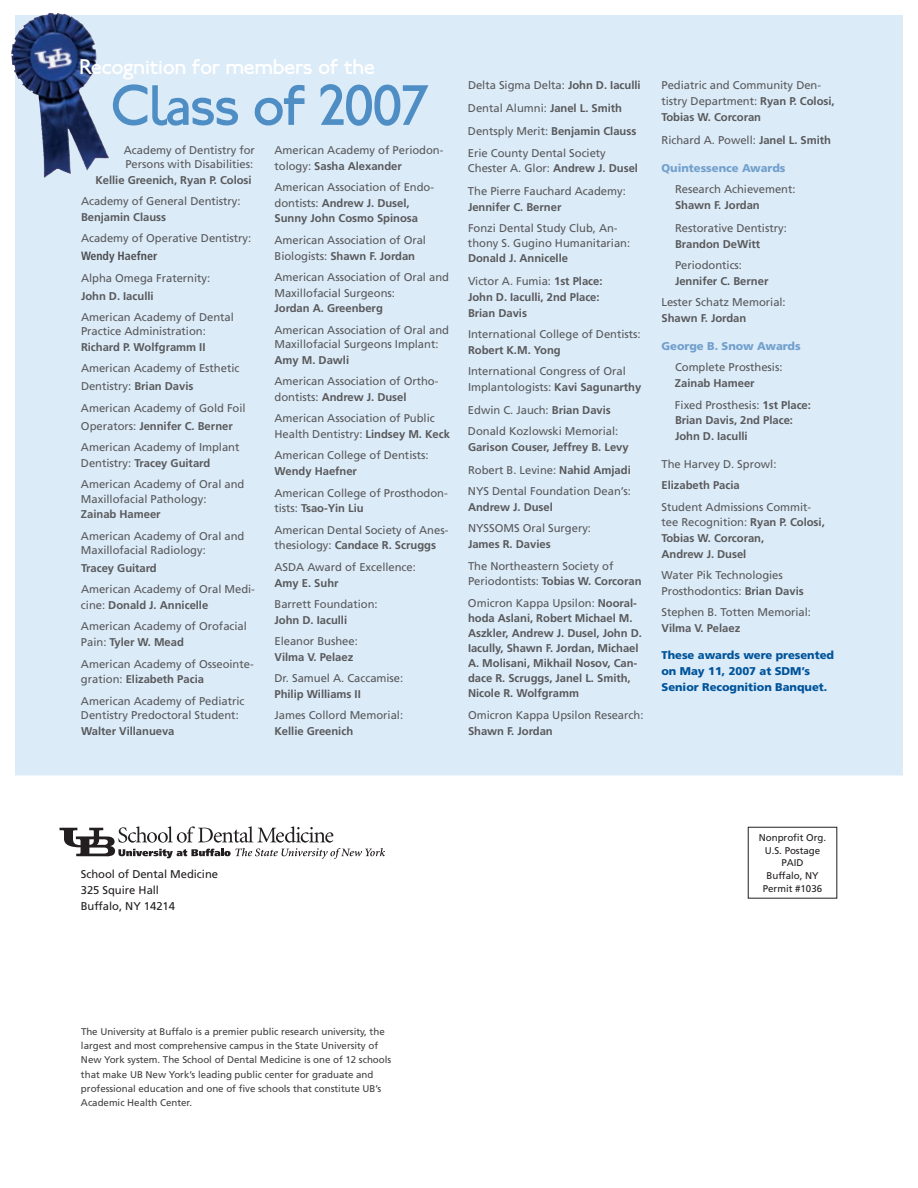
<style>
.page{position:relative;width:918px;height:1188px;background:#fff}
.page>*{position:absolute;margin:0;border:0;box-sizing:border-box;transform-origin:0 0}
.t1{font:60px "P22 Johnston Underground";color:#4e8ec4}
.t2{font:22.5px "P22 Johnston Underground";letter-spacing:-.025em;color:#fff}
.t3{font:700 condensed 12px "Frutiger";color:#4d4d4f}
.t4{font:11.25px/15.8px "Frutiger";letter-spacing:-.005em;color:#58595b}
.t5{font:700 11.25px/15px "Frutiger";letter-spacing:-.005em;color:#58595b}
.t6{font:900 11.25px/15.8px "Frutiger";letter-spacing:-.005em;color:#00549a}
.t7{font:11.25px/15.8px "Frutiger";letter-spacing:-.005em;color:#231f20}
.t8{font:900 11.25px "Frutiger";letter-spacing:-.005em;color:#72a0cd}
.t9{font:9.75px/14.2px "Frutiger";letter-spacing:-.005em;color:#414142}
.t10{font:9.75px/12.8px "Frutiger";letter-spacing:-.005em;color:#231f20;text-align:center}
.s1{font-weight:700}
.s2{font-weight:400}
</style>
<div class="page">
<div style="left:8px;top:8px;width:902px;height:775px;background:#dcebf8"></div>
<div style="left:0;top:0;width:918px;height:790px;border:15px solid #fff"></div>
<img style="left:54px;top:13px;width:55px;height:161px">
<svg style="left:60px;top:826px;width:325px;height:33px"></svg>
<div style="left:748px;top:827px;width:89px;height:71px;border:1px solid #231f20"></div>
<h2 class="t2" style="left:79px;top:54px;width:297px">Recognition for members of the</h2>
<h1 class="t1" style="left:110px;top:71px;width:320px">Class of 2007</h1>
<p class="t4" style="left:124px;top:143px;width:133px;line-height:14.2px">Academy of Dentistry for<br>Persons with Disabilities:</p>
<p class="t5" style="left:95px;top:173px;width:158px">Kellie Greenich, Ryan P. Colosi</p>
<p class="t4" style="left:81px;top:194px;width:161px">Academy of General Dentistry:</p>
<p class="t5" style="left:81px;top:210px;width:87px">Benjamin Clauss</p>
<p class="t4" style="left:81px;top:231px;width:172px">Academy of Operative Dentistry:</p>
<p class="t3" style="left:81px;top:249px;width:78px">Wendy Haefner</p>
<p class="t4" style="left:81px;top:270px;width:131px">Alpha Omega Fraternity:</p>
<p class="t5" style="left:81px;top:288px;width:74px">John D. Iaculli</p>
<p class="t4" style="left:81px;top:310px;width:154px;line-height:14.2px">American Academy of Dental<br>Practice Administration:</p>
<p class="t5" style="left:81px;top:340px;width:126px">Richard P. Wolfgramm II</p>
<p class="t4" style="left:81px;top:360px;width:160px;line-height:18px">American Academy of Esthetic<br>Dentistry: <span class="s1">Brian Davis</span></p>
<p class="t4" style="left:81px;top:399px;width:166px;line-height:18px">American Academy of Gold Foil<br>Operators: <span class="s1">Jennifer C. Berner</span></p>
<p class="t4" style="left:81px;top:440px;width:160px">American Academy of Implant<br>Dentistry: <span class="s1">Tracey Guitard</span></p>
<p class="t4" style="left:81px;top:477px;width:165px;line-height:14.2px">American Academy of Oral and<br>Maxillofacial Pathology:</p>
<p class="t5" style="left:81px;top:507px;width:81px">Zainab Hameer</p>
<p class="t4" style="left:81px;top:529px;width:165px;line-height:14.2px">American Academy of Oral and<br>Maxillofacial Radiology:</p>
<p class="t5" style="left:81px;top:561px;width:77px">Tracey Guitard</p>
<p class="t4" style="left:81px;top:582px;width:176px">American Academy of Oral Medi&shy;cine: <span class="s1">Donald J. Annicelle</span></p>
<p class="t4" style="left:81px;top:619px;width:167px">American Academy of Orofacial<br>Pain: <span class="s1">Tyler W. Mead</span></p>
<p class="t4" style="left:81px;top:656px;width:174px">American Academy of Osseointe&shy;gration: <span class="s1">Elizabeth Pacia</span></p>
<p class="t4" style="left:81px;top:694px;width:165px;line-height:14.2px">American Academy of Pediatric<br>Dentistry Predoctoral Student:</p>
<p class="t5" style="left:81px;top:723px;width:95px">Walter Villanueva</p>
<p class="t4" style="left:274px;top:142px;width:171px">American Academy of Periodon&shy;tology: <span class="s1">Sasha Alexander</span></p>
<p class="t4" style="left:274px;top:179px;width:161px">American Association of Endo&shy;dontists: <span class="s1">Andrew J. Dusel,<br>Sunny John Cosmo Spinosa</span></p>
<p class="t4" style="left:274px;top:232px;width:153px">American Association of Oral<br>Biologists: <span class="s1">Shawn F. Jordan</span></p>
<p class="t4" style="left:274px;top:269px;width:176px">American Association of Oral and<br>Maxillofacial Surgeons:</p>
<p class="t5" style="left:274px;top:301px;width:110px">Jordan A. Greenberg</p>
<p class="t4" style="left:274px;top:323px;width:176px;line-height:14.2px">American Association of Oral and<br>Maxillofacial Surgeons Implant:</p>
<p class="t5" style="left:274px;top:353px;width:76px">Amy M. Dawli</p>
<p class="t4" style="left:274px;top:374px;width:166px">American Association of Ortho&shy;dontists: <span class="s1">Andrew J. Dusel</span></p>
<p class="t4" style="left:274px;top:411px;width:177px">American Association of Public<br>Health Dentistry: <span class="s1">Lindsey M. Keck</span></p>
<p class="t4" style="left:274px;top:448px;width:156px">American College of Dentists:</p>
<p class="t5" style="left:274px;top:464px;width:84px">Wendy Haefner</p>
<p class="t4" style="left:274px;top:485px;width:175px">American College of Prosthodon&shy;tists: <span class="s1">Tsao-Yin Liu</span></p>
<p class="t4" style="left:274px;top:522px;width:175px">American Dental Society of Anes&shy;thesiology: <span class="s1">Candace R. Scruggs</span></p>
<p class="t4" style="left:274px;top:559px;width:143px">ASDA Award of Excellence:</p>
<p class="t5" style="left:274px;top:575px;width:66px">Amy E. Suhr</p>
<p class="t4" style="left:274px;top:596px;width:105px">Barrett Foundation:</p>
<p class="t5" style="left:274px;top:612px;width:74px">John D. Iaculli</p>
<p class="t4" style="left:274px;top:633px;width:85px">Eleanor Bushee:</p>
<p class="t5" style="left:274px;top:650px;width:80px">Vilma V. Pelaez</p>
<p class="t4" style="left:274px;top:671px;width:130px">Dr. Samuel A. Caccamise:</p>
<p class="t5" style="left:274px;top:687px;width:88px">Philip Williams II</p>
<p class="t4" style="left:274px;top:708px;width:130px">James Collord Memorial:</p>
<p class="t5" style="left:274px;top:724px;width:80px">Kellie Greenich</p>
<p class="t4" style="left:468px;top:74px;width:174px;line-height:22.8px">Delta Sigma Delta: <span class="s1">John D. Iaculli<br></span>Dental Alumni: <span class="s1">Janel L. Smith<br></span>Dentsply Merit: <span class="s1">Benjamin Clauss</span></p>
<p class="t4" style="left:468px;top:145px;width:172px">Erie County Dental Society<br>Chester A. Glor: <span class="s1">Andrew J. Dusel</span></p>
<p class="t4" style="left:468px;top:183px;width:159px">The Pierre Fauchard Academy:</p>
<p class="t5" style="left:468px;top:200px;width:95px">Jennifer C. Berner</p>
<p class="t4" style="left:468px;top:221px;width:164px;line-height:14.2px">Fonzi Dental Study Club, An&shy;thony S. Gugino Humanitarian:</p>
<p class="t5" style="left:468px;top:247px;width:136px;line-height:22.8px">Donald J. Annicelle<br><span class="s2">Victor A. Fumia:</span> 1st Place:</p>
<p class="t5" style="left:468px;top:289px;width:133px;line-height:15.8px">John D. Iaculli, 2nd Place:<br>Brian Davis</p>
<p class="t4" style="left:468px;top:326px;width:174px">International College of Dentists:</p>
<p class="t5" style="left:468px;top:342px;width:94px">Robert K.M. Yong</p>
<p class="t4" style="left:468px;top:363px;width:175px">International Congress of Oral<br>Implantologists: <span class="s1">Kavi Sagunarthy</span></p>
<p class="t4" style="left:468px;top:399px;width:152px;line-height:21.5px">Edwin C. Jauch: <span class="s1">Brian Davis<br></span>Donald Kozlowski Memorial:</p>
<p class="t5" style="left:468px;top:436px;width:164px;line-height:22.8px">Garison Couser, Jeffrey B. Levy<br><span class="s2">Robert B. Levine:</span> Nahid Amjadi</p>
<p class="t4" style="left:468px;top:483px;width:164px">NYS Dental Foundation Dean’s:</p>
<p class="t5" style="left:468px;top:500px;width:86px">Andrew J. Dusel</p>
<p class="t4" style="left:468px;top:521px;width:125px">NYSSOMS Oral Surgery:</p>
<p class="t5" style="left:468px;top:537px;width:84px">James R. Davies</p>
<p class="t4" style="left:468px;top:559px;width:175px;line-height:15px">The Northeastern Society of<br>Periodontists: <span class="s1">Tobias W. Corcoran</span></p>
<p class="t5" style="left:468px;top:596px;width:175px"><span class="s2">Omicron Kappa Upsilon:</span> Nooral&shy;hoda Aslani, Robert Michael M.<br>Aszkler, Andrew J. Dusel, John D.<br>Iacully, Shawn F. Jordan, Michael<br>A. Molisani, Mikhail Nosov, Can&shy;dace R. Scruggs, Janel L. Smith,<br>Nicole R. Wolfgramm</p>
<p class="t4" style="left:468px;top:708px;width:177px">Omicron Kappa Upsilon Research:</p>
<p class="t5" style="left:468px;top:724px;width:86px">Shawn F. Jordan</p>
<p class="t4" style="left:661px;top:78px;width:175px">Pediatric and Community Den&shy;tistry Department: <span class="s1">Ryan P. Colosi,<br>Tobias W. Corcoran</span></p>
<p class="t4" style="left:662px;top:132px;width:171px">Richard A. Powell: <span class="s1">Janel L. Smith</span></p>
<p class="t8" style="left:662px;top:161px;width:125px">Quintessence Awards</p>
<p class="t4" style="left:675px;top:182px;width:122px">Research Achievement:</p>
<p class="t5" style="left:675px;top:198px;width:86px">Shawn F. Jordan</p>
<p class="t4" style="left:675px;top:220px;width:113px">Restorative Dentistry:</p>
<p class="t5" style="left:675px;top:236px;width:87px">Brandon DeWitt</p>
<p class="t4" style="left:675px;top:257px;width:69px">Periodontics:</p>
<p class="t5" style="left:675px;top:273px;width:95px">Jennifer C. Berner</p>
<p class="t4" style="left:662px;top:294px;width:126px">Lester Schatz Memorial:</p>
<p class="t5" style="left:662px;top:311px;width:86px">Shawn F. Jordan</p>
<p class="t8" style="left:662px;top:339px;width:141px">George B. Snow Awards</p>
<p class="t4" style="left:675px;top:360px;width:109px">Complete Prosthesis:</p>
<p class="t5" style="left:675px;top:373px;width:138px;line-height:21.3px">Zainab Hameer<br><span class="s2">Fixed Prosthesis:</span> 1st Place:</p>
<p class="t5" style="left:675px;top:413px;width:120px;line-height:15.8px">Brian Davis, 2nd Place:<br>John D. Iaculli</p>
<p class="t4" style="left:662px;top:456px;width:116px">The Harvey D. Sprowl:</p>
<p class="t5" style="left:662px;top:478px;width:80px">Elizabeth Pacia</p>
<p class="t5" style="left:661px;top:499px;width:165px;line-height:15.8px"><span class="s2">Student Admissions Commit&shy;tee Recognition:</span> Ryan P. Colosi,<br>Tobias W. Corcoran,<br>Andrew J. Dusel</p>
<p class="t4" style="left:662px;top:567px;width:144px">Water Pik Technologies<br>Prosthodontics: <span class="s1">Brian Davis</span></p>
<p class="t4" style="left:661px;top:605px;width:151px">Stephen B. Totten Memorial:</p>
<p class="t5" style="left:662px;top:621px;width:80px">Vilma V. Pelaez</p>
<p class="t6" style="left:662px;top:648px;width:174px">These awards were presented on May 11, 2007 at SDM’s<br>Senior Recognition Banquet.</p>
<p class="t7" style="left:81px;top:866px;width:139px">School of Dental Medicine<br>325 Squire Hall<br>Buffalo, NY 14214</p>
<p class="t10" style="left:759px;top:831px;width:69px">Nonprofit Org.<br>U.S. Postage<br>PAID<br>Buffalo, NY<br>Permit #1036</p>
<p class="t9" style="left:81px;top:1024px;width:312px">The University at Buffalo is a premier public research university, the largest and most comprehensive campus in the State University of New York system. The School of Dental Medicine is one of 12 schools that make UB New York’s leading public center for graduate and professional education and one of five schools that constitute UB’s Academic Health Center.</p>
</div>
